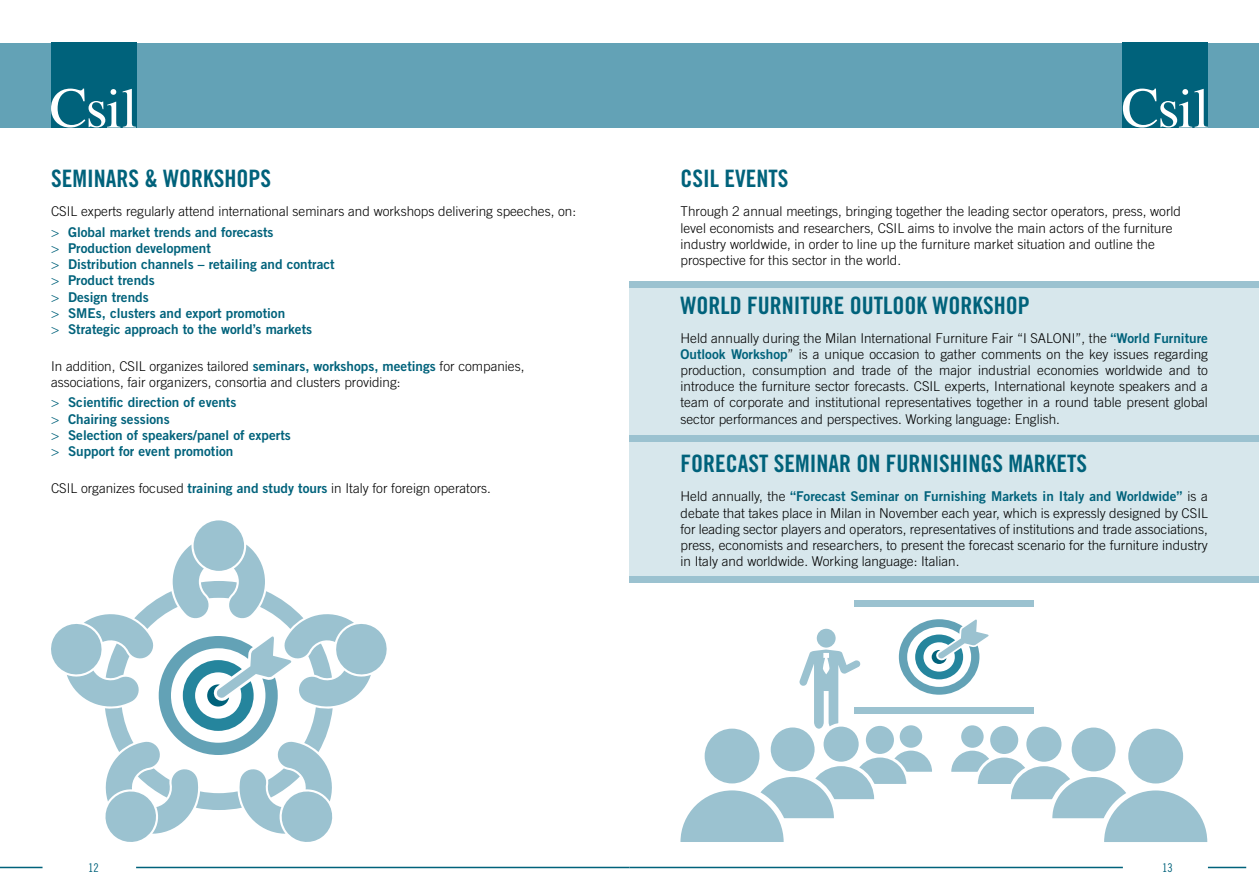
<style>
.page{position:relative;width:1259px;height:893px;background:#fff}
.page>*{position:absolute;margin:0;border:0;box-sizing:border-box;transform-origin:0 0}
.t1{font:24px "Trade Gothic LT Std Bd Cn 20";color:#00627b}
.t2{font:300 13.5px/16.2px "Trade Gothic LT Std";color:#000}
.t3{font:13.5px/16.2px "Trade Gothic LT Std Bd 2";color:#00627b}
.t4{font:12px "Trade Gothic LT Std Cn 18";color:#00627b}
.s1{font-family:"Trade Gothic LT Std";font-weight:300}
.s2{font-family:"Trade Gothic LT Std Bd 2";font-weight:400;color:#00627b}
.s3{font-family:"Trade Gothic LT Std";font-weight:300;color:#000}
</style>
<div class="page">
<div style="left:629px;top:285px;width:630px;height:294px;background:#d7e7ec"></div>
<div style="left:194px;top:520px;width:50px;height:51px;background:#9bc2d0;border-radius:50%"></div>
<svg style="left:51px;top:544px;width:336px;height:298px"></svg>
<svg style="left:680px;top:619px;width:528px;height:223px"></svg>
<div style="left:854px;top:707px;width:179px;height:6px;background:#9bc2d0"></div>
<div style="left:854px;top:600px;width:179px;height:6px;background:#9bc2d0"></div>
<div style="left:629px;top:282px;width:630px;height:6px;background:#9bc2d0"></div>
<div style="left:629px;top:435px;width:630px;height:6px;background:#9bc2d0"></div>
<div style="left:629px;top:576px;width:630px;height:6px;background:#9bc2d0"></div>
<div style="left:0;top:43px;width:1259px;height:85px;background:#63a2b6"></div>
<div style="left:51px;top:43px;width:85px;height:85px;background:#00627b"></div>
<svg style="left:51px;top:89px;width:85px;height:39px"></svg>
<div style="left:1123px;top:43px;width:85px;height:85px;background:#00627b"></div>
<svg style="left:1123px;top:89px;width:85px;height:39px"></svg>
<hr style="left:0;top:867px;width:43px;height:1px;background:#00627b">
<hr style="left:1208px;top:867px;width:38px;height:1px;background:#00627b">
<hr style="left:136px;top:867px;width:493px;height:1px;background:#00627b">
<hr style="left:629px;top:867px;width:494px;height:1px;background:#00627b">
<h1 class="t1" style="left:51px;top:164px;width:221px">SEMINARS &amp; WORKSHOPS</h1>
<p class="t2" style="left:51px;top:203px;width:527px">CSIL experts regularly attend international seminars and workshops delivering speeches, on:</p>
<p class="t3" style="left:51px;top:224px;width:285px"><span class="s1">&gt;</span> Global market trends and forecasts<br><span class="s1">&gt;</span> Production development<br><span class="s1">&gt;</span> Distribution channels – retailing and contract <span class="s1">&gt;</span> Product trends<br><span class="s1">&gt;</span> Design trends<br><span class="s1">&gt;</span> SMEs, clusters and export promotion<br><span class="s1">&gt;</span> Strategic approach to the world’s markets</p>
<p class="t2" style="left:51px;top:358px;width:475px">In addition, CSIL organizes tailored <span class="s2">seminars, workshops, meetings</span> for companies, associations, fair organizers, consortia and clusters providing:</p>
<p class="t3" style="left:51px;top:394px;width:241px"><span class="s1">&gt;</span> Scientific direction of events<br><span class="s1">&gt;</span> Chairing sessions<br><span class="s1">&gt;</span> Selection of speakers/panel of experts <span class="s1">&gt;</span> Support for event promotion</p>
<p class="t2" style="left:51px;top:479px;width:441px">CSIL organizes focused <span class="s2">training and study tours</span> in Italy for foreign operators.</p>
<h1 class="t1" style="left:680px;top:164px;width:109px">CSIL EVENTS</h1>
<p class="t2" style="left:680px;top:203px;width:502px">Through 2 annual meetings, bringing together the leading sector operators, press, world level economists and researchers, CSIL aims to involve the main actors of the furniture industry worldwide, in order to line up the furniture market situation and outline the prospective for this sector in the world.</p>
<h1 class="t1" style="left:680px;top:291px;width:351px">WORLD FURNITURE OUTLOOK WORKSHOP</h1>
<p class="t2" style="left:680px;top:330px;width:529px;text-align:justify">Held annually during the Milan International Furniture Fair “I SALONI”, the <span class="s2">“World Furniture Outlook Workshop</span>” is a unique occasion to gather comments on the key issues regarding production, consumption and trade of the major industrial economies worldwide and to introduce the furniture sector forecasts. CSIL experts, International keynote speakers and a team of corporate and institutional representatives together in a round table present global sector performances and perspectives. Working language: English.</p>
<h1 class="t1" style="left:680px;top:449px;width:408px">FORECAST SEMINAR ON FURNISHINGS MARKETS</h1>
<p class="t3" style="left:680px;top:488px;width:529px"><span class="s3">Held annually, the</span> “Forecast Seminar on Furnishing Markets in Italy and Worldwide” <span class="s3">is a</span></p>
<p class="t2" style="left:680px;top:504px;width:529px;text-align:justify">debate that takes place in Milan in November each year, which is expressly designed by CSIL for leading sector players and operators, representatives of institutions and trade associations, press, economists and researchers, to present the forecast scenario for the furniture industry in Italy and worldwide. Working language: Italian.</p>
<p class="t4" style="left:88px;top:860px;width:12px">12</p>
<p class="t4" style="left:1162px;top:860px;width:12px">13</p>
</div>
